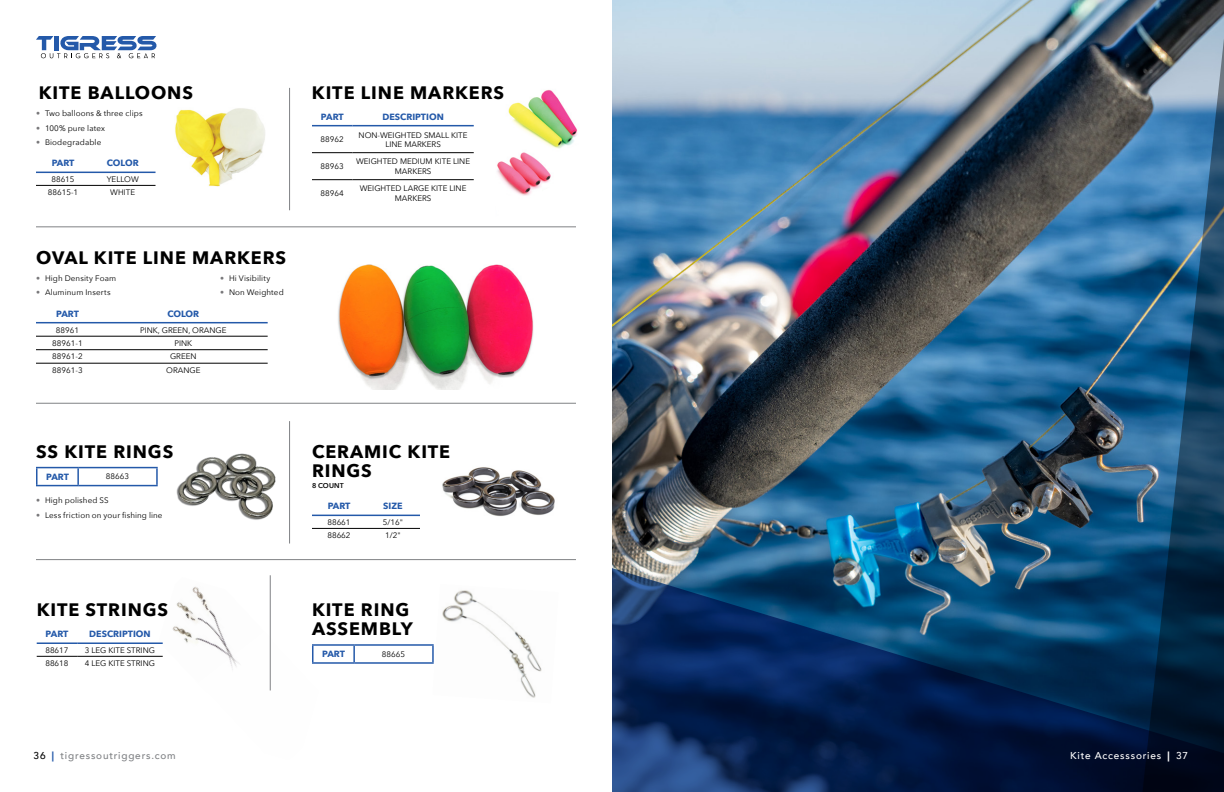
<style>
.page{position:relative;width:1224px;height:792px;background:#fff}
.page>*{position:absolute;margin:0;border:0;box-sizing:border-box;transform-origin:0 0}
.t1{font:700 18px/19px "Avenir Next";letter-spacing:.05em;color:#000}
.t2{font:500 10px "Avenir";letter-spacing:.08em;color:#808285}
.t3{font:500 10px "Avenir";letter-spacing:.08em;color:#fff}
.t4{font:700 9px "Avenir Next";color:#2459a9}
.t5{font:8px/9.6px "Avenir Next";color:#000;text-align:center}
.t6{font:600 7px "Avenir Next";letter-spacing:.025em;color:#000}
.s1{color:#78777a}
.s2{color:#000}
.s3{font-weight:900;color:#2459a9}
.s4{font-weight:900}
</style>
<div class="page">
<img style="left:612px;top:0;width:529px;height:568px">
<svg style="left:612px;top:568px;width:529px;height:224px;background:#092e5b"></svg>
<svg style="left:1141px;top:0;width:83px;height:792px;background:#234d6e"></svg>
<img style="left:442px;top:590px;width:100px;height:108px">
<img style="left:508px;top:90px;width:70px;height:59px">
<img style="left:442px;top:467px;width:113px;height:50px">
<img style="left:497px;top:152px;width:54px;height:44px">
<img style="left:175px;top:108px;width:90px;height:78px">
<img style="left:176px;top:453px;width:100px;height:67px">
<img style="left:159px;top:577px;width:112px;height:114px">
<img style="left:338px;top:264px;width:196px;height:125px">
<hr style="left:36px;top:227px;width:540px;height:1px;background:#808285">
<hr style="left:36px;top:559px;width:540px;height:1px;background:#808285">
<hr style="left:270px;top:575px;width:1px;height:115px;background:#808285">
<hr style="left:289px;top:88px;width:1px;height:122px;background:#808285">
<hr style="left:289px;top:421px;width:1px;height:123px;background:#808285">
<hr style="left:36px;top:403px;width:540px;height:1px;background:#808285">
<svg style="left:36px;top:36px;width:121px;height:23px"></svg>
<hr style="left:312px;top:125px;width:40px;height:1px;background:#2459a9">
<hr style="left:352px;top:125px;width:122px;height:1px;background:#2459a9">
<hr style="left:312px;top:153px;width:40px;height:1px;background:#000">
<hr style="left:352px;top:153px;width:122px;height:1px;background:#000">
<hr style="left:312px;top:180px;width:40px;height:1px;background:#000">
<hr style="left:352px;top:180px;width:122px;height:1px;background:#000">
<hr style="left:36px;top:172px;width:54px;height:1px;background:#2459a9">
<hr style="left:90px;top:172px;width:66px;height:1px;background:#2459a9">
<hr style="left:36px;top:185px;width:54px;height:1px;background:#000">
<hr style="left:90px;top:185px;width:66px;height:1px;background:#000">
<hr style="left:37px;top:642px;width:40px;height:2px;background:#2459a9">
<hr style="left:77px;top:642px;width:86px;height:2px;background:#2459a9">
<hr style="left:37px;top:656px;width:40px;height:1px;background:#000">
<hr style="left:77px;top:656px;width:86px;height:1px;background:#000">
<hr style="left:312px;top:515px;width:54px;height:1px;background:#2459a9">
<hr style="left:366px;top:515px;width:54px;height:1px;background:#2459a9">
<hr style="left:312px;top:528px;width:54px;height:1px;background:#000">
<hr style="left:366px;top:528px;width:54px;height:1px;background:#000">
<hr style="left:36px;top:467px;width:42px;height:1px;background:#2459a9">
<hr style="left:78px;top:467px;width:80px;height:1px;background:#2459a9">
<svg style="left:36px;top:468px;width:122px;height:17px"></svg>
<hr style="left:36px;top:485px;width:42px;height:1px;background:#2459a9">
<hr style="left:78px;top:485px;width:80px;height:1px;background:#2459a9">
<hr style="left:312px;top:644px;width:42px;height:2px;background:#2459a9">
<hr style="left:354px;top:644px;width:80px;height:2px;background:#2459a9">
<svg style="left:312px;top:645px;width:122px;height:17px"></svg>
<hr style="left:312px;top:662px;width:42px;height:2px;background:#2459a9">
<hr style="left:354px;top:662px;width:80px;height:2px;background:#2459a9">
<hr style="left:36px;top:322px;width:63px;height:1px;background:#2459a9">
<hr style="left:99px;top:322px;width:169px;height:1px;background:#2459a9">
<hr style="left:36px;top:336px;width:63px;height:1px;background:#000">
<hr style="left:99px;top:336px;width:169px;height:1px;background:#000">
<hr style="left:36px;top:350px;width:63px;height:1px;background:#000">
<hr style="left:99px;top:350px;width:169px;height:1px;background:#000">
<hr style="left:36px;top:363px;width:63px;height:1px;background:#000">
<hr style="left:99px;top:363px;width:169px;height:1px;background:#000">
<h1 class="t1" style="left:39px;top:83px;width:156px">KITE BALLOONS</h1>
<p class="t5" style="left:36px;top:108px;width:108px"><span class="s1">•</span> Two balloons &amp; three clips</p>
<p class="t5" style="left:36px;top:123px;width:70px"><span class="s1">•</span> 100% pure latex</p>
<p class="t5" style="left:36px;top:137px;width:67px"><span class="s1">•</span> Biodegradable</p>
<p class="t4" style="left:52px;top:155px;width:24px">PART</p>
<p class="t4" style="left:107px;top:155px;width:33px">COLOR</p>
<p class="t5" style="left:51px;top:174px;width:25px">88615</p>
<p class="t5" style="left:107px;top:174px;width:34px">YELLOW</p>
<p class="t5" style="left:48px;top:187px;width:32px">88615-1</p>
<p class="t5" style="left:110px;top:187px;width:26px">WHITE</p>
<h1 class="t1" style="left:36px;top:248px;width:252px">OVAL KITE LINE MARKERS</h1>
<p class="t5" style="left:36px;top:273px;width:82px"><span class="s1">•</span> High Density Foam</p>
<p class="t5" style="left:36px;top:287px;width:76px"><span class="s1">•</span> Aluminum Inserts</p>
<p class="t5" style="left:220px;top:273px;width:52px"><span class="s1">•</span> Hi Visibility</p>
<p class="t5" style="left:220px;top:287px;width:65px"><span class="s1">•</span> Non Weighted</p>
<p class="t4" style="left:56px;top:306px;width:24px">PART</p>
<p class="t4" style="left:167px;top:306px;width:33px">COLOR</p>
<p class="t5" style="left:56px;top:325px;width:25px">88961</p>
<p class="t5" style="left:140px;top:325px;width:88px">PINK, GREEN, ORANGE</p>
<p class="t5" style="left:52px;top:338px;width:32px">88961-1</p>
<p class="t5" style="left:174px;top:338px;width:19px">PINK</p>
<p class="t5" style="left:52px;top:351px;width:32px">88961-2</p>
<p class="t5" style="left:170px;top:351px;width:28px">GREEN</p>
<p class="t5" style="left:52px;top:365px;width:32px">88961-3</p>
<p class="t5" style="left:166px;top:365px;width:36px">ORANGE</p>
<h1 class="t1" style="left:312px;top:83px;width:194px">KITE LINE MARKERS</h1>
<p class="t4" style="left:321px;top:109px;width:24px">PART</p>
<p class="t4" style="left:382px;top:109px;width:63px">DESCRIPTION</p>
<p class="t5" style="left:321px;top:134px;width:25px">88962</p>
<p class="t5" style="left:359px;top:130px;width:110px">NON-WEIGHTED SMALL KITE<br>LINE MARKERS</p>
<p class="t5" style="left:321px;top:161px;width:25px">88963</p>
<p class="t5" style="left:356px;top:156px;width:116px">WEIGHTED MEDIUM KITE LINE<br>MARKERS</p>
<p class="t5" style="left:321px;top:188px;width:25px">88964</p>
<p class="t5" style="left:360px;top:183px;width:108px">WEIGHTED LARGE KITE LINE<br>MARKERS</p>
<h1 class="t1" style="left:36px;top:442px;width:139px">SS KITE RINGS</h1>
<p class="t4" style="left:46px;top:469px;width:24px">PART</p>
<p class="t5" style="left:106px;top:472px;width:25px">88663</p>
<p class="t5" style="left:36px;top:495px;width:74px"><span class="s1">•</span> High polished SS</p>
<p class="t5" style="left:36px;top:510px;width:128px"><span class="s1">•</span> Less friction on your fishing line</p>
<h1 class="t1" style="left:37px;top:600px;width:133px">KITE STRINGS</h1>
<p class="t4" style="left:46px;top:626px;width:24px">PART</p>
<p class="t4" style="left:89px;top:626px;width:63px">DESCRIPTION</p>
<p class="t5" style="left:45px;top:645px;width:25px">88617</p>
<p class="t5" style="left:85px;top:645px;width:72px">3 LEG KITE STRING</p>
<p class="t5" style="left:45px;top:658px;width:25px">88618</p>
<p class="t5" style="left:85px;top:658px;width:72px">4 LEG KITE STRING</p>
<h1 class="t1" style="left:312px;top:442px;width:140px">CERAMIC KITE<br>RINGS</h1>
<p class="t6" style="left:312px;top:480px;width:33px">8 COUNT</p>
<p class="t4" style="left:328px;top:498px;width:24px">PART</p>
<p class="t4" style="left:383px;top:498px;width:21px">SIZE</p>
<p class="t5" style="left:327px;top:517px;width:25px">88661</p>
<p class="t5" style="left:383px;top:517px;width:22px">5/16"</p>
<p class="t5" style="left:327px;top:530px;width:25px">88662</p>
<p class="t5" style="left:385px;top:530px;width:17px">1/2"</p>
<h1 class="t1" style="left:312px;top:600px;width:102px">KITE RING<br>ASSEMBLY</h1>
<p class="t4" style="left:322px;top:646px;width:24px">PART</p>
<p class="t5" style="left:382px;top:649px;width:25px">88665</p>
<p class="t2" style="left:34px;top:747px;width:144px"><span class="s2">36</span> <span class="s3">|</span> tigressoutriggers.com</p>
<p class="t3" style="left:1070px;top:747px;width:119px">Kite Accesssories <span class="s4">|</span> 37</p>
</div>
